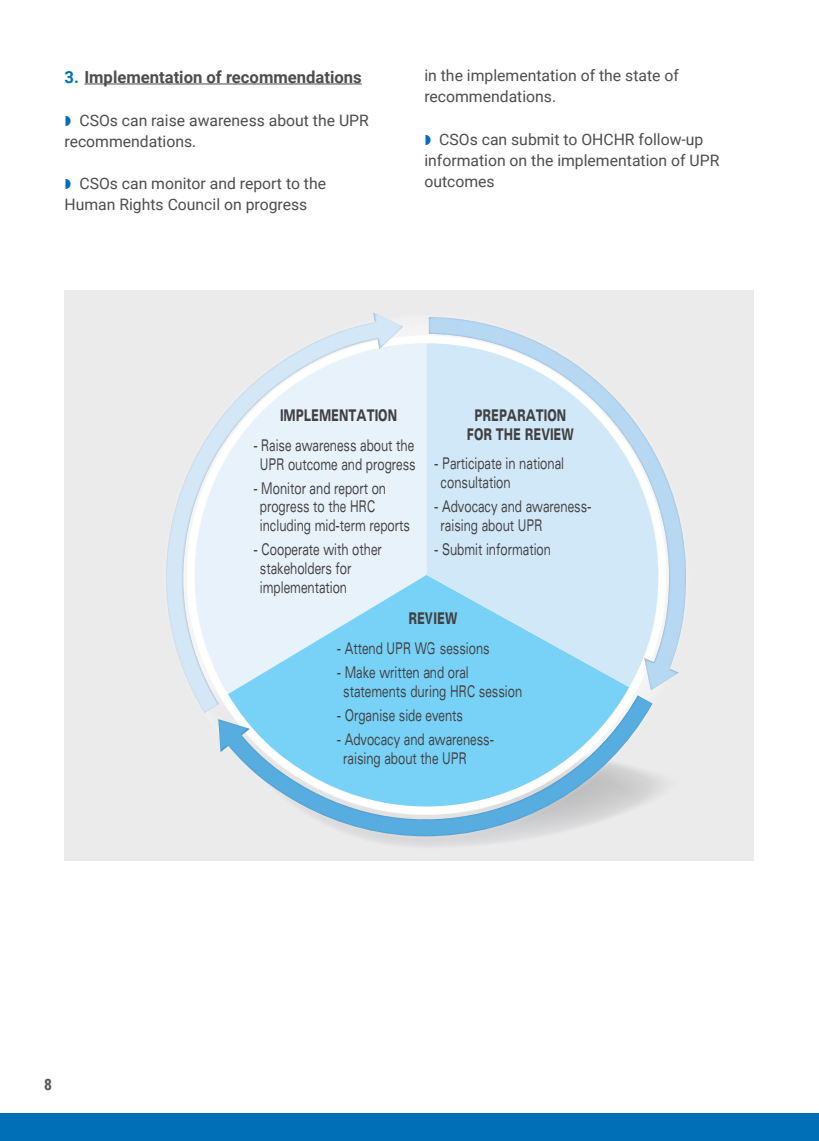
<style>
.page{position:relative;width:819px;height:1141px;background:#fff}
.page>*{position:absolute;margin:0;border:0;box-sizing:border-box;transform-origin:0 0}
.t1{font:700 16.62px "Roboto";color:#4d4d4f}
.t2{font:expanded 16.1px/18.7px "Univers LT Std";color:#414042;scale:.61 1}
.t3{font:900 expanded 16.1px/18.7px "Univers LT Std";color:#414042;text-align:center;scale:.61 1}
.t4{font:15.75px/21px "Roboto";color:#4d4d4f}
.t5{font:700 15.75px "Roboto Condensed";color:#58595b}
.s1{color:#006fb8}
</style>
<div class="page">
<hr style="left:84px;top:84px;width:278px;height:1px;background:#4d4d4f">
<div style="left:64px;top:291px;width:690px;height:570px;background:#ebebec"></div>
<div style="left:403px;top:343px;width:23px;height:232px;background:#e7f2fb"></div>
<div style="left:403px;top:575px;width:226px;height:120px;background:#78d2f7"></div>
<svg style="left:360px;top:836px;width:172px;height:10px;fill:#dddddf"></svg>
<svg style="left:218px;top:695px;width:434px;height:141px;fill:#78d2f7"></svg>
<svg style="left:166px;top:312px;width:237px;height:401px;fill:#e7f2fb"></svg>
<svg style="left:429px;top:317px;width:257px;height:373px;fill:#d1e8f8"></svg>
<div style="left:0;top:1113px;width:819px;height:28px;background:#006fb8"></div>
<p class="t1" style="left:64px;top:65px;width:299px"><span class="s1">3.</span> Implementation of recommendations</p>
<p class="t4" style="left:64px;top:109px;width:306px;text-indent:15px">CSOs can raise awareness about the UPR recommendations.</p>
<p class="t4" style="left:64px;top:173px;width:263px;text-indent:15px">CSOs can monitor and report to the<br>Human Rights Council on progress</p>
<p class="t4" style="left:424px;top:65px;width:256px">in the implementation of the state of recommendations.</p>
<p class="t4" style="left:424px;top:128px;width:296px;text-indent:15px">CSOs can submit to OHCHR follow-up information on the implementation of UPR outcomes</p>
<p class="t3" style="left:467px;top:406px;width:177px">PREPARATION<br>FOR THE REVIEW</p>
<p class="t2" style="left:440px;top:454px;width:204px;text-indent:-7px">- Participate in national consultation</p>
<p class="t2" style="left:440px;top:497px;width:249px;text-indent:-7px">- Advocacy and awareness&shy;raising about UPR</p>
<p class="t2" style="left:434px;top:540px;width:193px">- Submit information</p>
<p class="t3" style="left:280px;top:406px;width:193px">IMPLEMENTATION</p>
<p class="t2" style="left:253px;top:436px;width:268px;text-align:center">- Raise awareness about the<br>UPR outcome and progress</p>
<p class="t2" style="left:260px;top:478px;width:247px;text-indent:-7px">- Monitor and report on progress to the HRC including mid-term reports</p>
<p class="t2" style="left:260px;top:540px;width:201px;text-indent:-7px">- Cooperate with other stakeholders for implementation</p>
<p class="t3" style="left:408px;top:609px;width:82px">REVIEW</p>
<p class="t2" style="left:337px;top:638px;width:252px">- Attend UPR WG sessions</p>
<p class="t2" style="left:343px;top:663px;width:295px;text-indent:-7px">- Make written and oral statements during HRC session</p>
<p class="t2" style="left:337px;top:705px;width:208px">- Organise side events</p>
<p class="t2" style="left:343px;top:730px;width:249px;text-indent:-7px">- Advocacy and awareness&shy;raising about the UPR</p>
<p class="t5" style="left:44px;top:1073px;width:9px">8</p>
</div>
